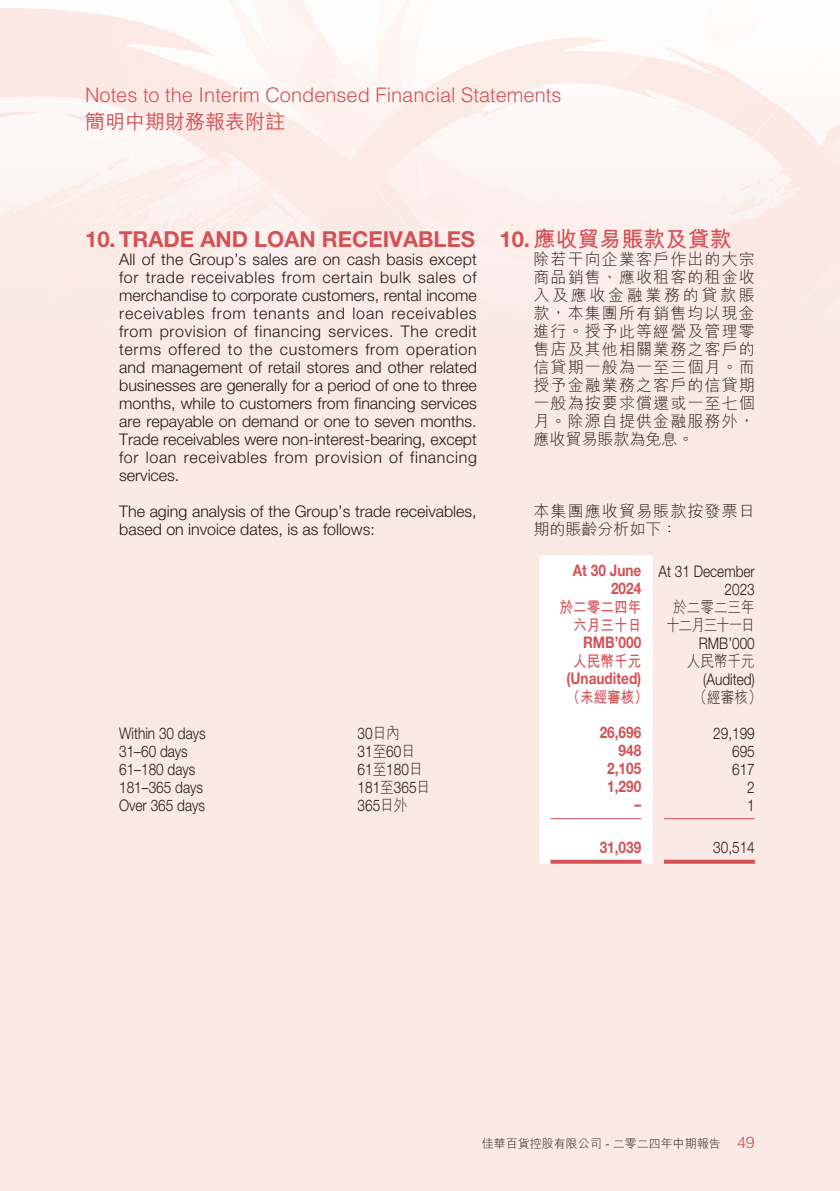
<style>
.page{position:relative;width:840px;height:1191px;background:#fff}
.page>*{position:absolute;margin:0;border:0;box-sizing:border-box;transform-origin:0 0}
.t1{font:700 22px "Helvetica Neue LT Std";color:#d45156}
.t2{font:700 22px "M Hei HK";color:#d45156}
.t3{font:300 20px "Helvetica LT Std";color:#d45156}
.t4{font:500 20px "M Hei HK";color:#d45156}
.t5{font:300 16px/18px "Helvetica Neue LT Std";color:#231916;text-align:justify}
.t6{font:300 16px/18px "M Hei HK";letter-spacing:.07em;color:#231916;text-align:justify}
.t7{font:300 16px "Helvetica Neue LT Std";color:#231916;scale:.85 1}
.t8{font:700 16px/17.4px "Helvetica Neue LT Std";color:#d45156;scale:.85 1}
.t9{font:700 16px/18px "M Hei HK";color:#d45156;text-align:right;scale:.85 1}
.t10{font:300 16px/18px "M Hei HK";letter-spacing:-.08em;color:#231916;text-align:center;scale:.85 1}
.t11{font:300 16px "M Hei HK";letter-spacing:.07em;color:#231916;scale:.85 1}
.t12{font:300 12px "M Hei HK";color:#231916}
.s1{font-family:"Helvetica Neue LT Std"}
.s2{font-weight:300;color:#231916}
.s3{font-family:"M Hei HK"}
.s4{font-family:"Helvetica LT Std";font-size:16px;color:#d45156}
</style>
<div class="page">
<div style="left:0;top:0;width:839px;height:1191px;background:#fae9e5"></div>
<img style="left:0;top:0;width:839px;height:232px">
<div style="left:539px;top:555px;width:113px;height:308px;background:#fff"></div>
<hr style="left:550px;top:818px;width:91px;height:1px;background:#d45156">
<hr style="left:663px;top:818px;width:91px;height:1px;background:#d45156">
<svg style="left:550px;top:859px;width:91px;height:4px"></svg>
<svg style="left:664px;top:859px;width:90px;height:4px"></svg>
<p class="t3" style="left:85px;top:83px;width:477px">Notes to the Interim Condensed Financial Statements</p>
<p class="t4" style="left:85px;top:107px;width:201px">簡明中期財務報表附註</p>
<h1 class="t1" style="left:85px;top:225px;width:391px">10. TRADE AND LOAN RECEIVABLES</h1>
<p class="t5" style="left:119px;top:250px;width:359px">All of the Group’s sales are on cash basis except for trade receivables from certain bulk sales of merchandise to corporate customers, rental income receivables from tenants and loan receivables from provision of financing services. The credit terms offered to the customers from operation and management of retail stores and other related businesses are generally for a period of one to three months, while to customers from financing services are repayable on demand or one to seven months.<br>Trade receivables were non-interest-bearing, except for loan receivables from provision of financing services.</p>
<p class="t5" style="left:119px;top:502px;width:359px">The aging analysis of the Group’s trade receivables, based on invoice dates, is as follows:</p>
<h1 class="t2" style="left:499px;top:222px;width:234px"><span class="s1">10.</span> 應收貿易賬款及貸款</h1>
<p class="t6" style="left:533px;top:250px;width:223px">除若干向企業客戶作出的大宗商品銷售、應收租客的租金收入及應收金融業務的貸款賬款，本集團所有銷售均以現金進行。授予此等經營及管理零售店及其他相關業務之客戶的信貸期一般為一至三個月。而授予金融業務之客戶的信貸期一般為按要求償還或一至七個月。除源自提供金融服務外，應收貿易賬款為免息。</p>
<p class="t6" style="left:533px;top:502px;width:223px">本集團應收貿易賬款按發票日期的賬齡分析如下：</p>
<p class="t8" style="left:610px;top:562px;width:170px;text-indent:-38px">At 30 June <span class="s2">At 31 December<br></span>2024</p>
<p class="t7" style="left:724px;top:579px;width:37px">2023</p>
<p class="t9" style="left:559px;top:597px;width:98px">於二零二四年六月三十日</p>
<p class="t10" style="left:665px;top:598px;width:106px">於二零二三年十二月三十一日</p>
<p class="t8" style="left:582px;top:633px;width:70px">RMB’000</p>
<p class="t7" style="left:698px;top:633px;width:67px">RMB’000</p>
<p class="t9" style="left:573px;top:651px;width:81px">人民幣千元</p>
<p class="t11" style="left:686px;top:653px;width:81px">人民幣千元</p>
<p class="t8" style="left:566px;top:669px;width:89px">(Unaudited)</p>
<p class="t7" style="left:702px;top:669px;width:62px">(Audited)</p>
<p class="t9" style="left:566px;top:687px;width:97px">（未經審核）</p>
<p class="t11" style="left:693px;top:689px;width:81px">（經審核）</p>
<p class="t7" style="left:119px;top:723px;width:103px">Within 30 days</p>
<p class="t7" style="left:357px;top:723px;width:51px">30<span class="s3">日內</span></p>
<p class="t8" style="left:599px;top:723px;width:50px">26,696</p>
<p class="t7" style="left:712px;top:723px;width:50px">29,199</p>
<p class="t7" style="left:119px;top:741px;width:82px">31–60 days</p>
<p class="t7" style="left:357px;top:741px;width:69px">31<span class="s3">至</span>60<span class="s3">日</span></p>
<p class="t8" style="left:618px;top:741px;width:28px">948</p>
<p class="t7" style="left:731px;top:741px;width:28px">695</p>
<p class="t7" style="left:119px;top:759px;width:91px">61–180 days</p>
<p class="t7" style="left:357px;top:759px;width:78px">61<span class="s3">至</span>180<span class="s3">日</span></p>
<p class="t8" style="left:607px;top:759px;width:42px">2,105</p>
<p class="t7" style="left:731px;top:759px;width:28px">617</p>
<p class="t7" style="left:119px;top:777px;width:100px">181–365 days</p>
<p class="t7" style="left:357px;top:777px;width:87px">181<span class="s3">至</span>365<span class="s3">日</span></p>
<p class="t8" style="left:607px;top:777px;width:42px">1,290</p>
<p class="t7" style="left:746px;top:777px;width:10px">2</p>
<p class="t7" style="left:119px;top:795px;width:102px">Over 365 days</p>
<p class="t7" style="left:357px;top:795px;width:60px">365<span class="s3">日外</span></p>
<p class="t8" style="left:634px;top:795px;width:9px">–</p>
<p class="t7" style="left:746px;top:795px;width:10px">1</p>
<p class="t8" style="left:599px;top:837px;width:50px">31,039</p>
<p class="t7" style="left:712px;top:837px;width:50px">30,514</p>
<p class="t12" style="left:481px;top:1137px;width:274px">佳華百貨控股有限公司 - 二零二四年中期報告 <span class="s4">49</span></p>
</div>
